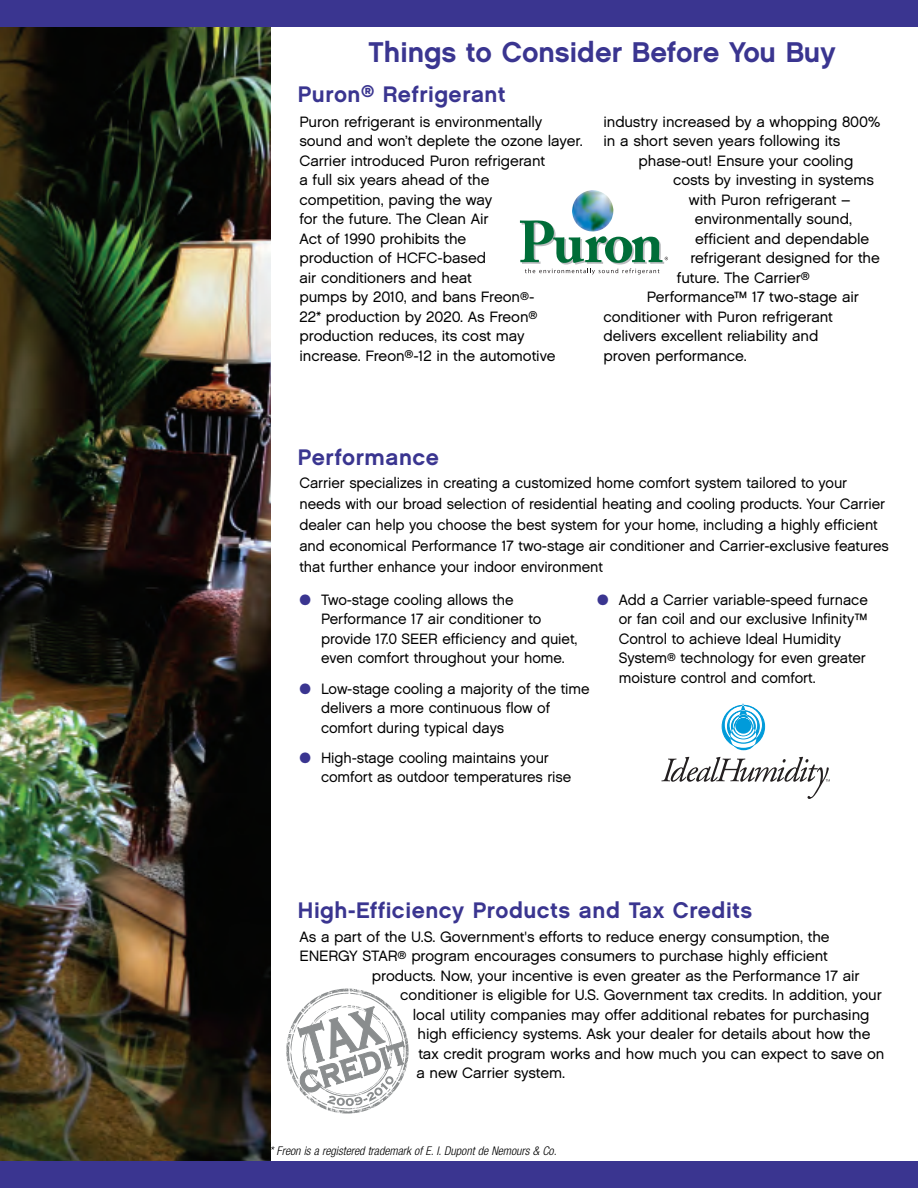
<style>
.page{position:relative;width:918px;height:1188px;background:#fff}
.page>*{position:absolute;margin:0;border:0;box-sizing:border-box;transform-origin:0 0}
.t1{font:28.5px "Chalet New York Nineteen Sixty";color:#3a3590}
.t2{font:22.5px "Chalet New York Nineteen Sixty";letter-spacing:.025em;color:#3a3590}
.t3{font:15px/19.5px "Chalet London Nineteen Sixty";letter-spacing:-.005em;color:#000}
.t4{font:italic 300 condensed 12px "Helvetica Neue";color:#000}
.s1{color:#3a3590}
</style>
<div class="page">
<img style="left:0;top:27px;width:271px;height:1134px">
<div style="left:0;top:0;width:918px;height:27px;background:#3a3590"></div>
<div style="left:0;top:1161px;width:918px;height:27px;background:#3a3590"></div>
<hr style="left:917px;top:798px;width:1px;height:364px;background:#3a3590">
<img style="left:572px;top:190px;width:41px;height:30px">
<svg style="left:520px;top:220px;width:148px;height:55px"></svg>
<svg style="left:722px;top:703px;width:43px;height:47px"></svg>
<svg style="left:661px;top:757px;width:169px;height:42px"></svg>
<svg style="left:286px;top:989px;width:123px;height:125px"></svg>
<h1 class="t1" style="left:368px;top:35px;width:469px">Things to Consider Before You Buy</h1>
<h2 class="t2" style="left:298px;top:81px;width:209px">Puron<sup>®</sup> Refrigerant</h2>
<p class="t3" style="left:299px;top:112px;width:285px">Puron refrigerant is environmentally sound and won’t deplete the ozone layer.<br>Carrier introduced Puron refrigerant<br>a full six years ahead of the<br>competition, paving the way<br>for the future. The Clean Air<br>Act of 1990 prohibits the<br>production of HCFC-based<br>air conditioners and heat<br>pumps by 2010, and bans Freon<sup>®</sup>-<br>22* production by 2020. As Freon<sup>® </sup>production reduces, its cost may increase. Freon<sup>®</sup>-12 in the automotive</p>
<p class="t3" style="left:603px;top:112px;width:278px">industry increased by a whopping 800%</p>
<p class="t3" style="left:603px;top:131px;width:238px">in a short seven years following its</p>
<p class="t3" style="left:639px;top:151px;width:216px">phase-out! Ensure your cooling</p>
<p class="t3" style="left:673px;top:170px;width:202px">costs by investing in systems</p>
<p class="t3" style="left:689px;top:190px;width:163px">with Puron refrigerant –</p>
<p class="t3" style="left:695px;top:209px;width:159px">environmentally sound,</p>
<p class="t3" style="left:695px;top:229px;width:176px">efficient and dependable</p>
<p class="t3" style="left:690px;top:248px;width:191px">refrigerant designed for the</p>
<p class="t3" style="left:677px;top:268px;width:135px">future. The Carrier<sup>®</sup></p>
<p class="t3" style="left:647px;top:287px;width:214px">Performance™ 17 two-stage air</p>
<p class="t3" style="left:603px;top:307px;width:231px">conditioner with Puron refrigerant</p>
<p class="t3" style="left:603px;top:326px;width:216px">delivers excellent reliability and</p>
<p class="t3" style="left:603px;top:346px;width:145px">proven performance.</p>
<h2 class="t2" style="left:298px;top:444px;width:143px">Performance</h2>
<p class="t3" style="left:299px;top:472px;width:591px;line-height:21px">Carrier specializes in creating a customized home comfort system tailored to your needs with our broad selection of residential heating and cooling products. Your Carrier dealer can help you choose the best system for your home, including a highly efficient and economical Performance 17 two-stage air conditioner and Carrier-exclusive features that further enhance your indoor environment</p>
<p class="t3" style="left:321px;top:590px;width:258px;text-indent:-22px"><span class="s1">●</span> Two-stage cooling allows the Performance 17 air conditioner to provide 17.0 SEER efficiency and quiet, even comfort throughout your home.</p>
<p class="t3" style="left:321px;top:679px;width:270px;text-indent:-22px"><span class="s1">●</span> Low-stage cooling a majority of the time delivers a more continuous flow of comfort during typical days</p>
<p class="t3" style="left:321px;top:748px;width:252px;text-indent:-22px"><span class="s1">●</span> High-stage cooling maintains your comfort as outdoor temperatures rise</p>
<p class="t3" style="left:619px;top:590px;width:251px;text-indent:-22px"><span class="s1">●</span> Add a Carrier variable-speed furnace or fan coil and our exclusive Infinity™ Control to achieve Ideal Humidity System<sup>®</sup> technology for even greater moisture control and comfort.</p>
<h2 class="t2" style="left:298px;top:897px;width:456px">High-Efficiency Products and Tax Credits</h2>
<p class="t3" style="left:299px;top:927px;width:532px">As a part of the U.S. Government's efforts to reduce energy consumption, the</p>
<p class="t3" style="left:299px;top:947px;width:530px">ENERGY STAR<sup>®</sup> program encourages consumers to purchase highly efficient</p>
<p class="t3" style="left:372px;top:966px;width:489px">products. Now, your incentive is even greater as the Performance 17 air</p>
<p class="t3" style="left:400px;top:986px;width:483px">conditioner is eligible for U.S. Government tax credits. In addition, your</p>
<p class="t3" style="left:413px;top:1005px;width:458px">local utility companies may offer additional rebates for purchasing</p>
<p class="t3" style="left:418px;top:1025px;width:454px">high efficiency systems. Ask your dealer for details about how the</p>
<p class="t3" style="left:418px;top:1044px;width:468px">tax credit program works and how much you can expect to save on</p>
<p class="t3" style="left:416px;top:1064px;width:150px">a new Carrier system.</p>
<p class="t4" style="left:269px;top:1146px;width:289px">* Freon is a registered trademark of E. I. Dupont de Nemours &amp; Co.</p>
</div>
